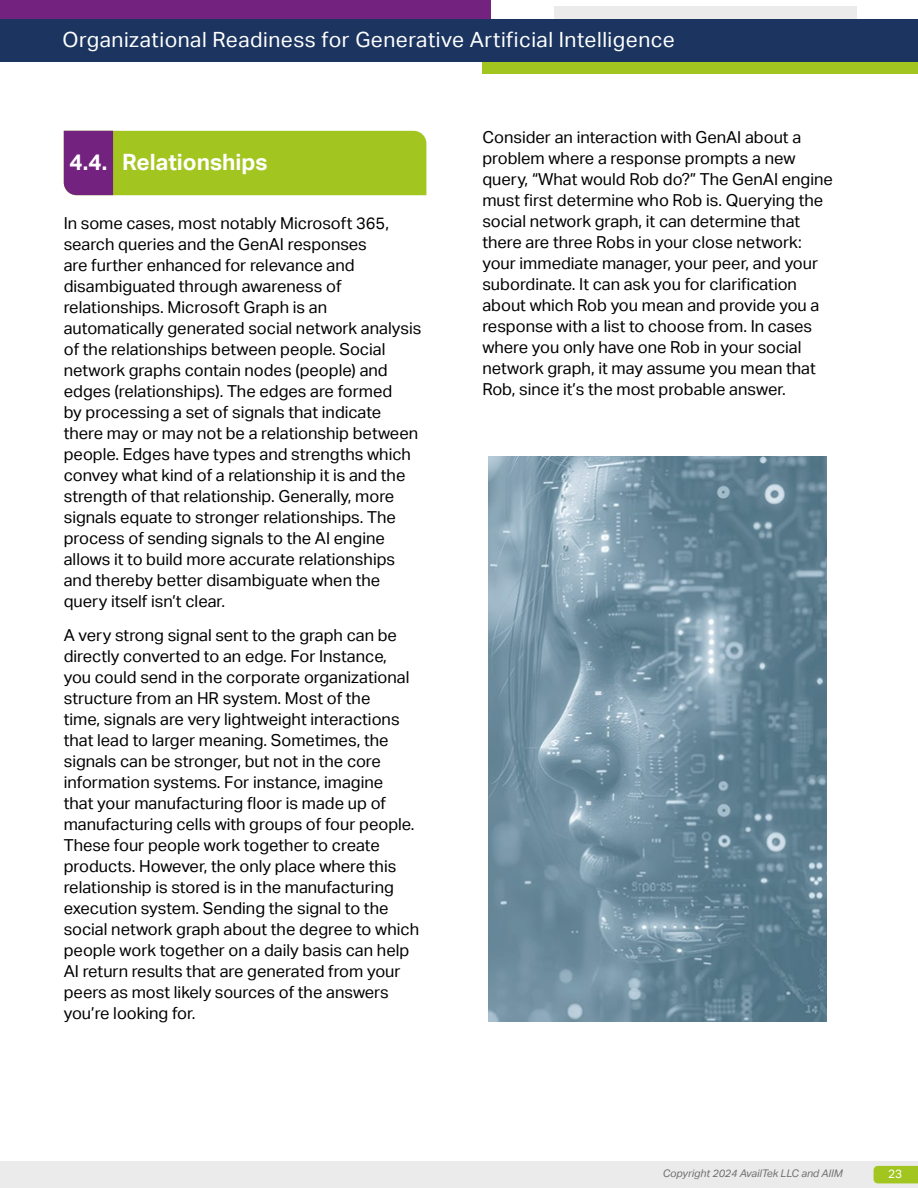
<style>
.page{position:relative;width:918px;height:1188px;background:#fff}
.page>*{position:absolute;margin:0;border:0;box-sizing:border-box;transform-origin:0 0}
.Heading_2{font:700 22.5px "Aktiv Grotesk";color:#fff}
.t1{font:21px "Aktiv Grotesk";letter-spacing:.025em;color:#fff}
.t2{font:16.5px/21px "Aktiv Grotesk";color:#000}
.t3{font:12px "Aktiv Grotesk";color:#fff}
.t4{font:italic 10.5px "Aktiv Grotesk";color:#706f6f}
</style>
<div class="page">
<div style="left:554px;top:6px;width:303px;height:47px;background:#ebebeb"></div>
<div style="left:0;top:1161px;width:918px;height:27px;background:#ebebeb"></div>
<div style="left:0;top:0;width:491px;height:30px;background:#73227f"></div>
<div style="left:482px;top:56px;width:436px;height:17px;background:#a2c51f"></div>
<div style="left:0;top:19px;width:918px;height:43px;background:#1b3560"></div>
<svg style="left:874px;top:1166px;width:44px;height:17px"></svg>
<svg style="left:64px;top:131px;width:362px;height:64px;background:#9baf2c"></svg>
<img style="left:488px;top:456px;width:338px;height:566px">
<p class="t1" style="left:63px;top:27px;width:614px">Organizational Readiness for Generative Artificial Intelligence</p>
<p class="Heading_2" style="left:70px;top:149px;width:39px">4.4.</p>
<p class="Heading_2" style="left:122px;top:149px;width:147px">Relationships</p>
<p class="t2" style="left:64px;top:213px;width:359px">In some cases, most notably Microsoft 365, search queries and the GenAI responses<br>are further enhanced for relevance and disambiguated through awareness of relationships. Microsoft Graph is an automatically generated social network analysis of the relationships between people. Social network graphs contain nodes (people) and edges (relationships). The edges are formed<br>by processing a set of signals that indicate there may or may not be a relationship between people. Edges have types and strengths which convey what kind of a relationship it is and the strength of that relationship. Generally, more signals equate to stronger relationships. The process of sending signals to the AI engine allows it to build more accurate relationships and thereby better disambiguate when the query itself isn’t clear.</p>
<p class="t2" style="left:64px;top:625px;width:357px">A very strong signal sent to the graph can be directly converted to an edge. For Instance,<br>you could send in the corporate organizational structure from an HR system. Most of the<br>time, signals are very lightweight interactions that lead to larger meaning. Sometimes, the signals can be stronger, but not in the core information systems. For instance, imagine<br>that your manufacturing floor is made up of manufacturing cells with groups of four people.<br>These four people work together to create products. However, the only place where this relationship is stored is in the manufacturing execution system. Sending the signal to the social network graph about the degree to which people work together on a daily basis can help AI return results that are generated from your peers as most likely sources of the answers you’re looking for.</p>
<p class="t2" style="left:482px;top:126px;width:352px">Consider an interaction with GenAI about a problem where a response prompts a new query, “What would Rob do?” The GenAI engine must first determine who Rob is. Querying the social network graph, it can determine that there are three Robs in your close network: your immediate manager, your peer, and your subordinate. It can ask you for clarification about which Rob you mean and provide you a response with a list to choose from. In cases where you only have one Rob in your social network graph, it may assume you mean that Rob, since it’s the most probable answer.</p>
<p class="t4" style="left:663px;top:1167px;width:181px">Copyright 2024 AvailTek LLC and AIIM</p>
<p class="t3" style="left:888px;top:1167px;width:16px">23</p>
</div>
